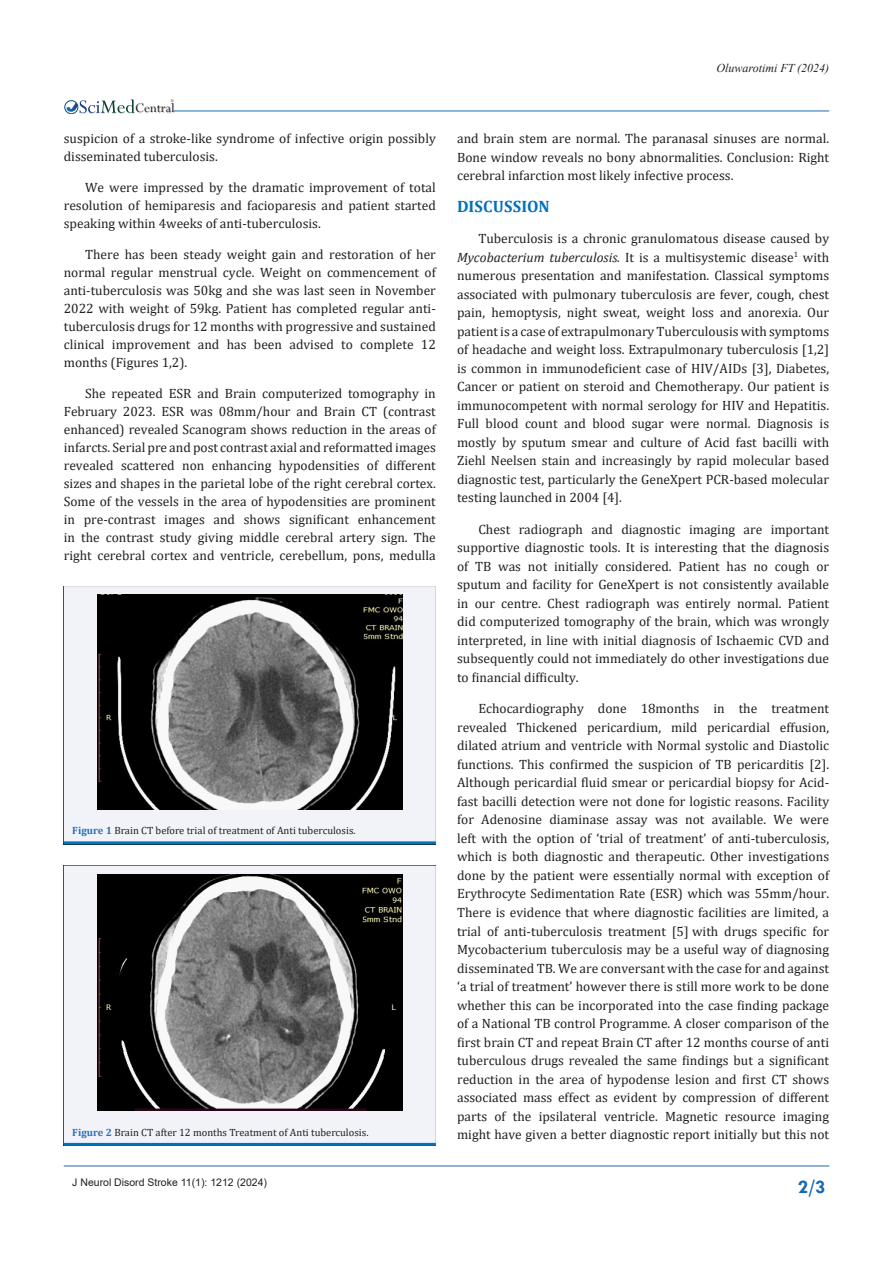
<style>
.page{position:relative;width:893px;height:1263px;background:#fff}
.page>*{position:absolute;margin:0;border:0;box-sizing:border-box;transform-origin:0 0}
.t1{font:700 19.5px "Tw Cen";color:#1768b4}
.t2{font:700 16.5px "Cambria";letter-spacing:.01em;color:#0072bc}
.t3{font:14.55px "Perpetua";color:#211e1e}
.t4{font:13.5px/18.6px "Cambria";color:#231f20;text-align:justify}
.t5{font:italic 12px "Times New Roman";color:#231f20}
.t6{font:10.5px "Cambria";color:#231f20}
.t7{font:10.5px "Arial";color:#231f20}
.s1{font-weight:700;color:#2a71b8}
.s2{font-style:italic}
</style>
<div class="page">
<hr style="left:64px;top:1166px;width:765px;height:1px;background:#1768b4">
<hr style="left:174px;top:111px;width:655px;height:1px;background:#1768b4">
<img style="left:79px;top:103px;width:96px;height:11px">
<div style="left:64px;top:100px;width:14px;height:14px;border:1px solid #074d7c;border-radius:50%"></div>
<svg style="left:66px;top:99px;width:69px;height:14px"></svg>
<div style="left:64px;top:586px;width:372px;height:255px;background:#f1f3f9"></div>
<hr style="left:64px;top:841px;width:372px;height:3px;background:#0072bc">
<img style="left:97px;top:595px;width:306px;height:214px">
<div style="left:64px;top:866px;width:372px;height:277px;background:#f1f3f9"></div>
<hr style="left:64px;top:1143px;width:372px;height:3px;background:#0072bc">
<img style="left:97px;top:874px;width:306px;height:237px">
<p class="t3" style="left:135px;top:99px;width:41px">Central</p>
<p class="t4" style="left:64px;top:130px;width:374px;line-height:18px">suspicion of a stroke-like syndrome of infective origin possibly disseminated tuberculosis.</p>
<p class="t4" style="left:64px;top:178px;width:374px;line-height:18px;text-indent:21px">We were impressed by the dramatic improvement of total resolution of hemiparesis and facioparesis and patient started speaking within 4weeks of anti-tuberculosis.</p>
<p class="t4" style="left:64px;top:245px;width:374px;line-height:18px;text-indent:21px">There has been steady weight gain and restoration of her normal regular menstrual cycle. Weight on commencement of anti-tuberculosis was 50kg and she was last seen in November 2022 with weight of 59kg. Patient has completed regular anti&shy;tuberculosis drugs for 12 months with progressive and sustained clinical improvement and has been advised to complete 12 months (Figures 1,2).</p>
<p class="t4" style="left:64px;top:384px;width:374px;line-height:18px;text-indent:21px">She repeated ESR and Brain computerized tomography in February 2023. ESR was 08mm/hour and Brain CT (contrast enhanced) revealed Scanogram shows reduction in the areas of infarcts. Serial pre and post contrast axial and reformatted images revealed scattered non enhancing hypodensities of different sizes and shapes in the parietal lobe of the right cerebral cortex.<br>Some of the vessels in the area of hypodensities are prominent in pre-contrast images and shows significant enhancement in the contrast study giving middle cerebral artery sign. The right cerebral cortex and ventricle, cerebellum, pons, medulla</p>
<p class="t6" style="left:72px;top:825px;width:285px"><span class="s1">Figure 1</span> Brain CT before trial of treatment of Anti tuberculosis.</p>
<p class="t6" style="left:72px;top:1126px;width:298px"><span class="s1">Figure 2</span> Brain CT after 12 months Treatment of Anti tuberculosis.</p>
<p class="t5" style="left:716px;top:60px;width:114px">Oluwarotimi FT (2024)</p>
<p class="t4" style="left:457px;top:129px;width:374px">and brain stem are normal. The paranasal sinuses are normal.<br>Bone window reveals no bony abnormalities. Conclusion: Right cerebral infarction most likely infective process.</p>
<p class="t2" style="left:457px;top:194px;width:94px">DISCUSSION</p>
<p class="t4" style="left:457px;top:229px;width:374px;text-indent:21px">Tuberculosis is a chronic granulomatous disease caused by <span class="s2">Mycobacterium tuberculosis.</span> It is a multisystemic disease<sup>1</sup> with numerous presentation and manifestation. Classical symptoms associated with pulmonary tuberculosis are fever, cough, chest pain, hemoptysis, night sweat, weight loss and anorexia. Our patient is a case of extrapulmonary Tuberculousis with symptoms of headache and weight loss. Extrapulmonary tuberculosis [1,2] is common in immunodeficient case of HIV/AIDs [3], Diabetes, Cancer or patient on steroid and Chemotherapy. Our patient is immunocompetent with normal serology for HIV and Hepatitis.<br>Full blood count and blood sugar were normal. Diagnosis is mostly by sputum smear and culture of Acid fast bacilli with Ziehl Neelsen stain and increasingly by rapid molecular based diagnostic test, particularly the GeneXpert PCR-based molecular testing launched in 2004 [4].</p>
<p class="t4" style="left:457px;top:520px;width:374px;text-indent:21px">Chest radiograph and diagnostic imaging are important supportive diagnostic tools. It is interesting that the diagnosis of TB was not initially considered. Patient has no cough or sputum and facility for GeneXpert is not consistently available in our centre. Chest radiograph was entirely normal. Patient did computerized tomography of the brain, which was wrongly interpreted, in line with initial diagnosis of Ischaemic CVD and subsequently could not immediately do other investigations due to financial difficulty.</p>
<p class="t4" style="left:457px;top:699px;width:374px;text-indent:21px">Echocardiography done 18months in the treatment revealed Thickened pericardium, mild pericardial effusion, dilated atrium and ventricle with Normal systolic and Diastolic functions. This confirmed the suspicion of TB pericarditis [2].<br>Although pericardial fluid smear or pericardial biopsy for Acid&shy;fast bacilli detection were not done for logistic reasons. Facility for Adenosine diaminase assay was not available. We were left with the option of ‘trial of treatment’ of anti-tuberculosis, which is both diagnostic and therapeutic. Other investigations done by the patient were essentially normal with exception of Erythrocyte Sedimentation Rate (ESR) which was 55mm/hour.<br>There is evidence that where diagnostic facilities are limited, a trial of anti-tuberculosis treatment [5] with drugs specific for Mycobacterium tuberculosis may be a useful way of diagnosing disseminated TB. We are conversant with the case for and against ‘a trial of treatment’ however there is still more work to be done whether this can be incorporated into the case finding package of a National TB control Programme. A closer comparison of the first brain CT and repeat Brain CT after 12 months course of anti tuberculous drugs revealed the same findings but a significant reduction in the area of hypodense lesion and first CT shows associated mass effect as evident by compression of different parts of the ipsilateral ventricle. Magnetic resource imaging might have given a better diagnostic report initially but this not</p>
<p class="t7" style="left:72px;top:1175px;width:196px">J Neurol Disord Stroke 11(1): 1212 (2024)</p>
<p class="t1" style="left:798px;top:1175px;width:29px">2/3</p>
</div>
